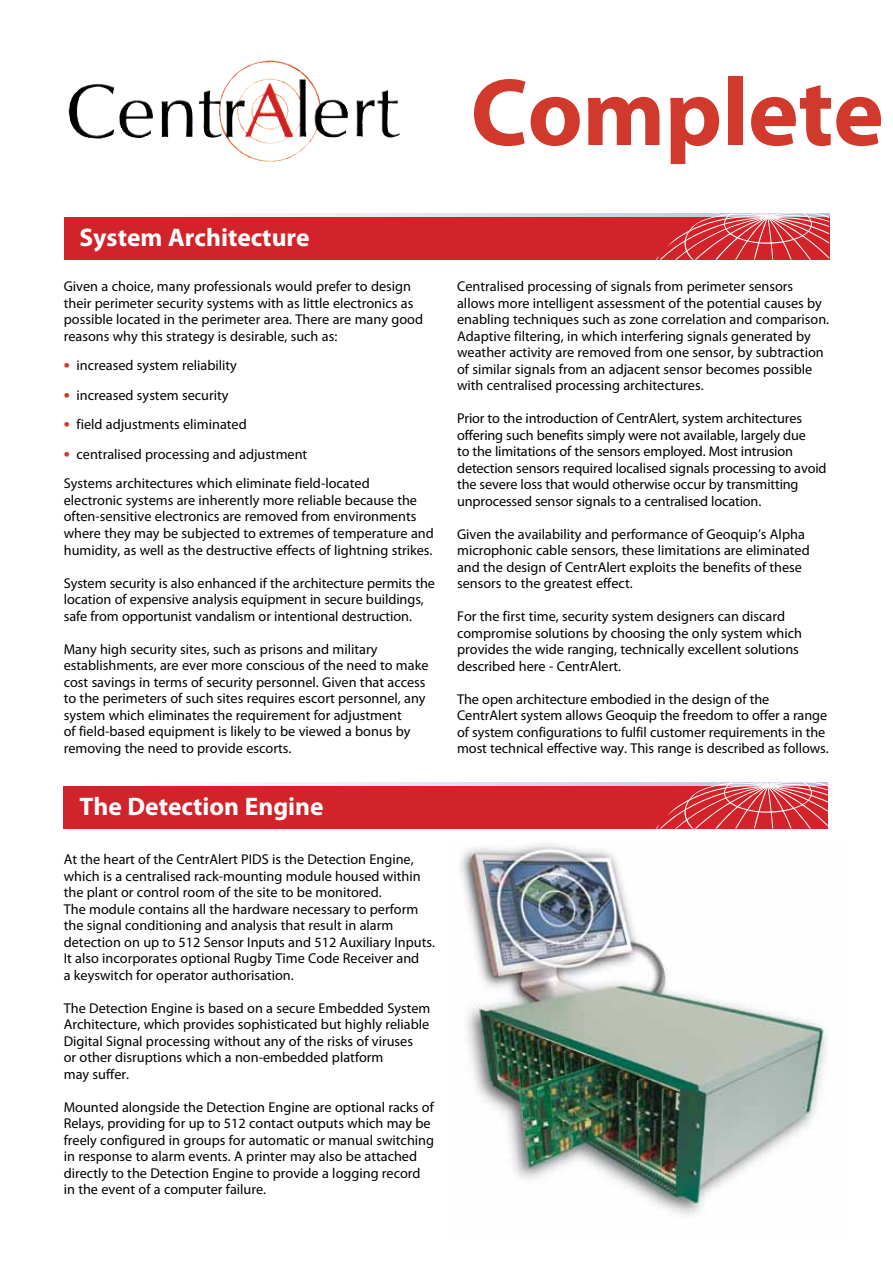
<style>
.page{position:relative;width:893px;height:1263px;background:#fff}
.page>*{position:absolute;margin:0;border:0;box-sizing:border-box;transform-origin:0 0}
.t1{font:700 96.3px "Myriad Pro";letter-spacing:-.005em;color:#d0392b}
.t2{font:700 25.5px "Myriad Pro";color:#fff}
.t3{font:14.25px/16.5px "Myriad Pro";color:#000}
.s1{font-weight:700;font-size:18px;color:#d0392b}
</style>
<div class="page">
<svg style="left:64px;top:213px;width:581px;height:5px"></svg>
<div style="left:64px;top:218px;width:765px;height:42px;background:#d2232a"></div>
<svg style="left:645px;top:213px;width:184px;height:47px"></svg>
<svg style="left:64px;top:782px;width:581px;height:5px"></svg>
<div style="left:64px;top:787px;width:764px;height:42px;background:#d2232a"></div>
<svg style="left:645px;top:782px;width:183px;height:47px"></svg>
<img style="left:199px;top:61px;width:149px;height:100px">
<img style="left:460px;top:844px;width:368px;height:374px">
<h1 class="t1" style="left:471px;top:50px;width:415px">Complete</h1>
<h2 class="t2" style="left:80px;top:221px;width:232px">System Architecture</h2>
<p class="t3" style="left:64px;top:278px;width:361px">Given a choice, many professionals would prefer to design their perimeter security systems with as little electronics as possible located in the perimeter area. There are many good reasons why this strategy is desirable, such as:</p>
<p class="t3" style="left:64px;top:357px;width:175px"><span class="s1">•</span> increased system reliability</p>
<p class="t3" style="left:64px;top:387px;width:166px"><span class="s1">•</span> increased system security</p>
<p class="t3" style="left:64px;top:416px;width:185px"><span class="s1">•</span> field adjustments eliminated</p>
<p class="t3" style="left:64px;top:439px;width:307px;line-height:29.5px"><span class="s1">•</span> centralised processing and adjustment<br>Systems architectures which eliminate field-located</p>
<p class="t3" style="left:64px;top:492px;width:372px">electronic systems are inherently more reliable because the often-sensitive electronics are removed from environments where they may be subjected to extremes of temperature and humidity, as well as the destructive effects of lightning strikes.</p>
<p class="t3" style="left:64px;top:574px;width:373px">System security is also enhanced if the architecture permits the location of expensive analysis equipment in secure buildings, safe from opportunist vandalism or intentional destruction.</p>
<p class="t3" style="left:64px;top:640px;width:366px">Many high security sites, such as prisons and military establishments, are ever more conscious of the need to make cost savings in terms of security personnel. Given that access to the perimeters of such sites requires escort personnel, any system which eliminates the requirement for adjustment<br>of field-based equipment is likely to be viewed a bonus by removing the need to provide escorts.</p>
<h2 class="t2" style="left:80px;top:790px;width:246px">The Detection Engine</h2>
<p class="t3" style="left:64px;top:851px;width:373px">At the heart of the CentrAlert PIDS is the Detection Engine, which is a centralised rack-mounting module housed within the plant or control room of the site to be monitored.<br>The module contains all the hardware necessary to perform the signal conditioning and analysis that result in alarm detection on up to 512 Sensor Inputs and 512 Auxiliary Inputs.<br>It also incorporates optional Rugby Time Code Receiver and<br>a keyswitch for operator authorisation.</p>
<p class="t3" style="left:64px;top:999px;width:368px">The Detection Engine is based on a secure Embedded System Architecture, which provides sophisticated but highly reliable Digital Signal processing without any of the risks of viruses<br>or other disruptions which a non-embedded platform<br>may suffer.</p>
<p class="t3" style="left:64px;top:1098px;width:372px">Mounted alongside the Detection Engine are optional racks of Relays, providing for up to 512 contact outputs which may be freely configured in groups for automatic or manual switching in response to alarm events. A printer may also be attached directly to the Detection Engine to provide a logging record in the event of a computer failure.</p>
<p class="t3" style="left:457px;top:278px;width:374px">Centralised processing of signals from perimeter sensors allows more intelligent assessment of the potential causes by enabling techniques such as zone correlation and comparison.<br>Adaptive filtering, in which interfering signals generated by weather activity are removed from one sensor, by subtraction of similar signals from an adjacent sensor becomes possible with centralised processing architectures.</p>
<p class="t3" style="left:457px;top:410px;width:371px">Prior to the introduction of CentrAlert, system architectures offering such benefits simply were not available, largely due<br>to the limitations of the sensors employed. Most intrusion detection sensors required localised signals processing to avoid the severe loss that would otherwise occur by transmitting unprocessed sensor signals to a centralised location.</p>
<p class="t3" style="left:457px;top:525px;width:354px">Given the availability and performance of Geoquip’s Alpha microphonic cable sensors, these limitations are eliminated and the design of CentrAlert exploits the benefits of these sensors to the greatest effect.</p>
<p class="t3" style="left:457px;top:608px;width:346px">For the first time, security system designers can discard compromise solutions by choosing the only system which provides the wide ranging, technically excellent solutions described here - CentrAlert.</p>
<p class="t3" style="left:457px;top:690px;width:373px">The open architecture embodied in the design of the CentrAlert system allows Geoquip the freedom to offer a range of system configurations to fulfil customer requirements in the most technical effective way. This range is described as follows.</p>
</div>
